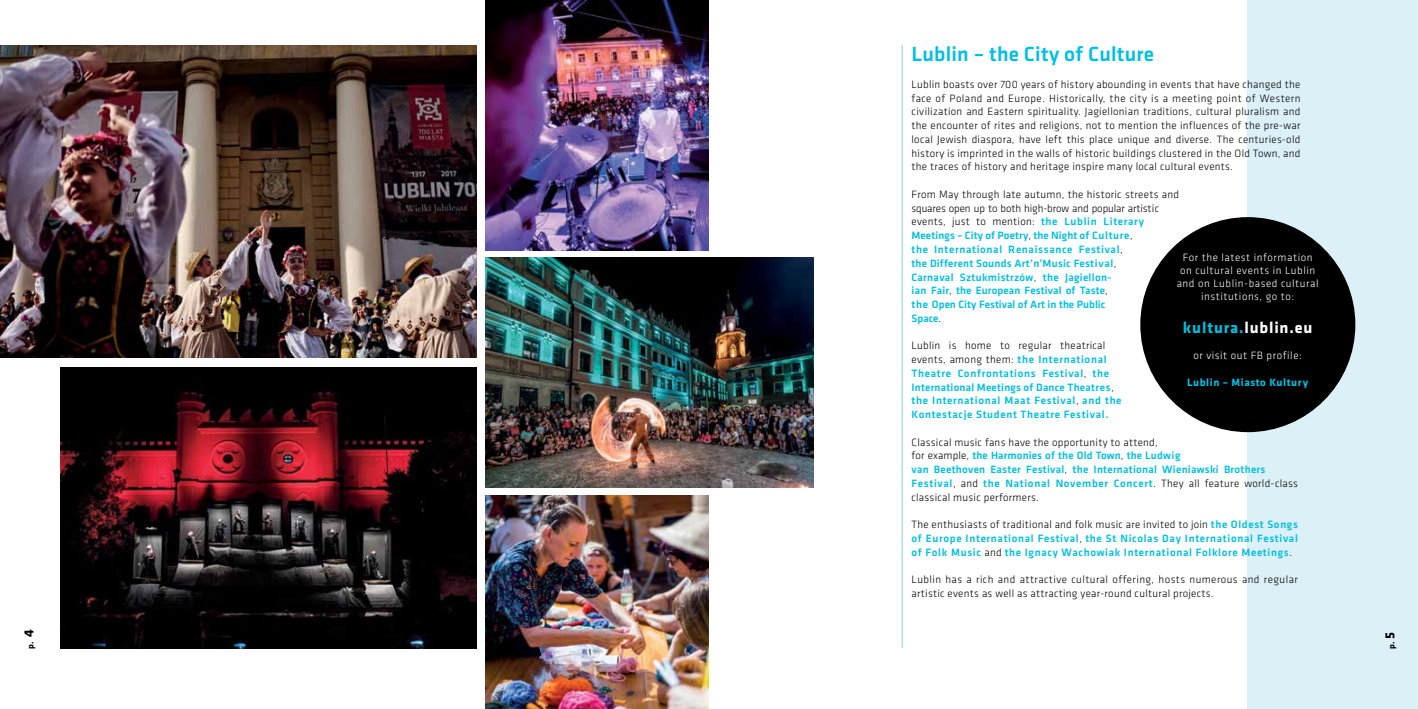
<style>
.page{position:relative;width:1418px;height:709px;background:#fff}
.page>*{position:absolute;margin:0;border:0;box-sizing:border-box;transform-origin:0 0}
.t1{font:500 21.25px "Klavika";letter-spacing:.01em;color:#00bfdf}
.t2{font:700 16.25px "Klavika";letter-spacing:.05em;color:#fff}
.t3{font:500 11px/13.8px "Klavika";letter-spacing:.03em;color:#00bfdf}
.t4{font:300 11px/13.8px "Klavika";letter-spacing:.025em;color:#000;text-align:justify}
.t5{font:500 11px/13.8px "Klavika";letter-spacing:.06em;color:#00bfdf}
.t6{font:300 11px/13.2px "Klavika";letter-spacing:.05em;color:#fff;text-align:center}
.t7{font:700 11px "Klavika";letter-spacing:.05em;color:#00bfdf}
.t8{font:700 8.75px "Klavika";color:#000}
.s1{font-size:13.75px}
.s2{font-weight:300;color:#000}
.s3{color:#00bfdf}
</style>
<div class="page">
<img style="left:0;top:45px;width:477px;height:313px">
<img style="left:485px;top:258px;width:328px;height:230px">
<img style="left:60px;top:367px;width:417px;height:281px">
<img style="left:485px;top:495px;width:224px;height:214px">
<img style="left:485px;top:0;width:224px;height:250px">
<div style="left:1247px;top:0;width:170px;height:709px;background:#dbf1f7"></div>
<div style="left:1140px;top:217px;width:215px;height:215px;background:#000;border-radius:50%"></div>
<hr style="left:901px;top:45px;width:1px;height:602px;background:#9fdbed">
<p class="t8" style="left:24px;top:648px;width:20px;rotate:-90deg">p. <span class="s1">4</span></p>
<h1 class="t1" style="left:911px;top:40px;width:244px">Lublin – the City of Culture</h1>
<p class="t4" style="left:911px;top:77px;width:390px">Lublin boasts over 700 years of history abounding in events that have changed the face of Poland and Europe. Historically, the city is a meeting point of Western civilization and Eastern spirituality. Jagiellonian traditions, cultural pluralism and the encounter of rites and religions, not to mention the influences of the pre-war local Jewish diaspora, have left this place unique and diverse. The centuries-old history is imprinted in the walls of historic buildings clustered in the Old Town, and the traces of history and heritage inspire many local cultural events.</p>
<p class="t3" style="left:911px;top:187px;width:269px"><span class="s2">From May through late autumn, the historic streets and squares open up to both high-brow and popular artistic events, just to mention:</span> the Lublin Literary Meetings – City of Poetry<span class="s2">,</span> the Night of Culture<span class="s2">,<br></span>the International Renaissance Festival<span class="s2">,<br></span>the Different Sounds Art’n’Music Festival<span class="s2">,<br></span>Carnaval Sztukmistrzów<span class="s2">,</span> the Jagiellon-<br>ian Fair<span class="s2">,</span> the European Festival of Taste<span class="s2">,<br></span>the Open City Festival of Art in the Public<br>Space<span class="s2">.</span></p>
<p class="t5" style="left:911px;top:338px;width:211px"><span class="s2">Lublin is home to regular theatrical events, among them:</span> the International Theatre Confrontations Festival<span class="s2">,</span> the International Meetings of Dance Theatres<span class="s2">, </span>the International Maat Festival<span class="s2">,</span> and the Kontestacje Student Theatre Festival.</p>
<p class="t3" style="left:911px;top:435px;width:388px"><span class="s2">Classical music fans have the opportunity to attend,<br>for example,</span> the Harmonies of the Old Town<span class="s2">,</span> the Ludwig<br>van Beethoven Easter Festival<span class="s2">,</span> the International Wieniawski Brothers Festival<span class="s2">, and</span> the National November Concert<span class="s2">. They all feature world-class classical music performers.</span></p>
<p class="t3" style="left:911px;top:517px;width:388px;text-align:justify"><span class="s2">The enthusiasts of traditional and folk music are invited to join</span> the Oldest Songs of Europe International Festival<span class="s2">,</span> the St Nicolas Day International Festival of Folk Music <span class="s2">and</span> the Ignacy Wachowiak International Folklore Meetings<span class="s2">.</span></p>
<p class="t4" style="left:911px;top:572px;width:388px">Lublin has a rich and attractive cultural offering, hosts numerous and regular artistic events as well as attracting year-round cultural projects.</p>
<p class="t6" style="left:1176px;top:250px;width:143px">For the latest information on cultural events in Lublin and on Lublin-based cultural institutions, go to:</p>
<h2 class="t2" style="left:1182px;top:316px;width:131px"><span class="s3">kultura.</span>lublin.eu</h2>
<p class="t6" style="left:1193px;top:349px;width:110px">or visit out FB profile:</p>
<p class="t7" style="left:1187px;top:374px;width:122px">Lublin – Miasto Kultury</p>
<p class="t8" style="left:1385px;top:648px;width:18px;rotate:-90deg">p. <span class="s1">5</span></p>
</div>
